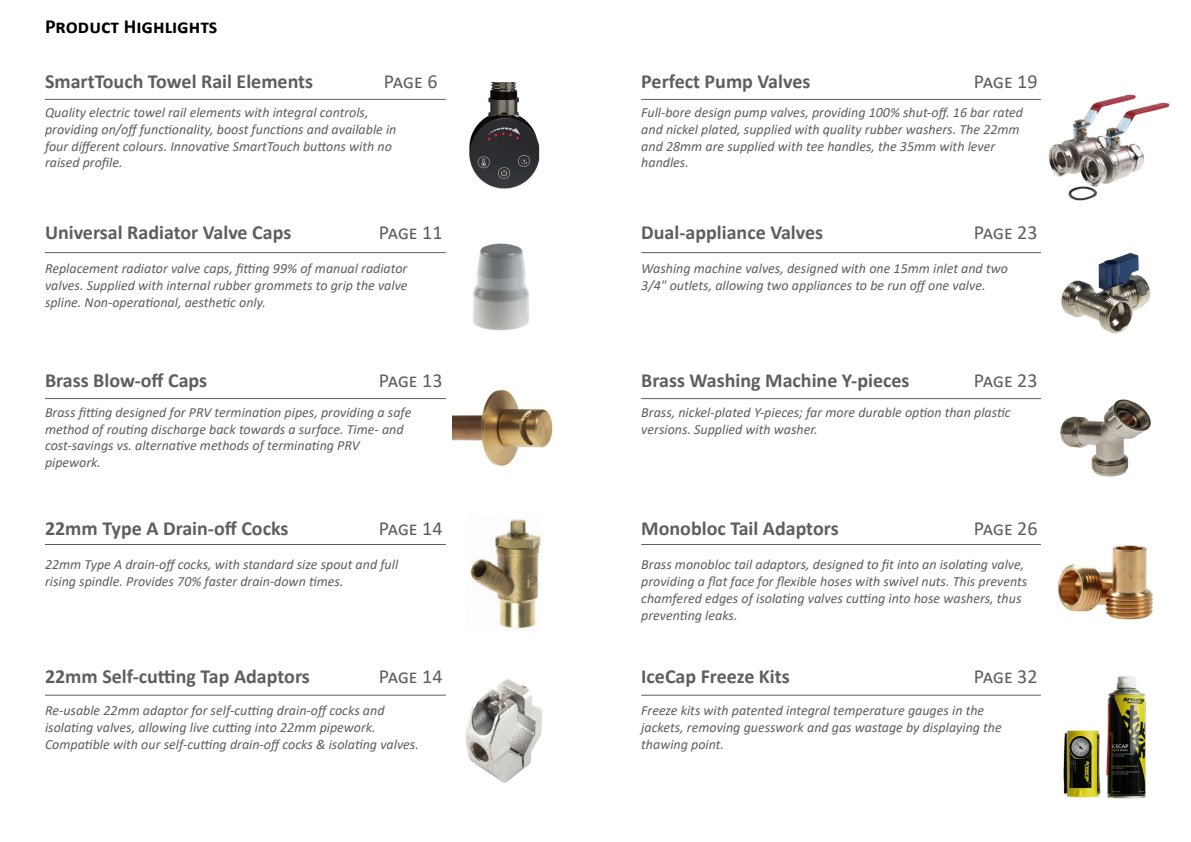
<style>
.page{position:relative;width:1191px;height:842px;background:#fff}
.page>*{position:absolute;margin:0;border:0;box-sizing:border-box;transform-origin:0 0}
.t1{font:700 20px "Calibri";color:#5f5e5e}
.t2{font:20px "Calibri";letter-spacing:-.055em;color:#5f5e5e}
.t3{font:700 20px "Calibri";color:#000}
.t4{font:italic 14px/16.8px "Calibri";color:#5f5e5e}
</style>
<div class="page">
<img style="left:469px;top:82px;width:71px;height:107px">
<img style="left:473px;top:243px;width:56px;height:88px">
<img style="left:452px;top:390px;width:101px;height:76px">
<img style="left:465px;top:679px;width:77px;height:104px">
<img style="left:470px;top:519px;width:71px;height:110px">
<img style="left:1036px;top:94px;width:134px;height:107px">
<img style="left:1060px;top:399px;width:91px;height:78px">
<img style="left:1061px;top:252px;width:90px;height:82px">
<img style="left:1057px;top:545px;width:96px;height:75px">
<img style="left:1063px;top:676px;width:83px;height:123px">
<hr style="left:45px;top:99px;width:401px;height:1px;background:#5f5e5e">
<hr style="left:45px;top:252px;width:401px;height:1px;background:#5f5e5e">
<hr style="left:45px;top:398px;width:401px;height:1px;background:#5f5e5e">
<hr style="left:45px;top:544px;width:401px;height:1px;background:#5f5e5e">
<hr style="left:45px;top:695px;width:401px;height:1px;background:#5f5e5e">
<hr style="left:641px;top:99px;width:399px;height:1px;background:#5f5e5e">
<hr style="left:641px;top:252px;width:399px;height:1px;background:#5f5e5e">
<hr style="left:641px;top:398px;width:399px;height:1px;background:#5f5e5e">
<hr style="left:641px;top:544px;width:399px;height:1px;background:#5f5e5e">
<hr style="left:641px;top:695px;width:399px;height:1px;background:#5f5e5e">
<h1 class="t3" style="left:45px;top:12px;width:174px">PRODUCT HIGHLIGHTS</h1>
<h1 class="t1" style="left:45px;top:67px;width:270px">SmartTouch Towel Rail Elements</h1>
<p class="t4" style="left:45px;top:103px;width:353px">Quality electric towel rail elements with integral controls, providing on/off functionality, boost functions and available in four different colours. Innovative SmartTouch buttons with no raised profile.</p>
<h1 class="t2" style="left:384px;top:67px;width:55px">PAGE 6</h1>
<h1 class="t1" style="left:641px;top:67px;width:171px">Perfect Pump Valves</h1>
<p class="t4" style="left:641px;top:103px;width:383px">Full-bore design pump valves, providing 100% shut-off. 16 bar rated and nickel plated, supplied with quality rubber washers. The 22mm and 28mm are supplied with tee handles, the 35mm with lever handles.</p>
<h1 class="t2" style="left:974px;top:67px;width:65px">PAGE 19</h1>
<h1 class="t1" style="left:45px;top:219px;width:248px">Universal Radiator Valve Caps</h1>
<p class="t4" style="left:45px;top:260px;width:364px;text-align:justify">Replacement radiator valve caps, fitting 99% of manual radiator valves. Supplied with internal rubber grommets to grip the valve spline. Non-operational, aesthetic only.</p>
<h1 class="t2" style="left:379px;top:219px;width:65px">PAGE 11</h1>
<h1 class="t1" style="left:641px;top:219px;width:183px">Dual-appliance Valves</h1>
<p class="t4" style="left:641px;top:260px;width:368px">Washing machine valves, designed with one 15mm inlet and two<br>3/4" outlets, allowing two appliances to be run off one valve.</p>
<h1 class="t2" style="left:974px;top:219px;width:65px">PAGE 23</h1>
<h1 class="t1" style="left:45px;top:366px;width:164px">Brass Blow-off Caps</h1>
<p class="t4" style="left:45px;top:403px;width:368px">Brass fitting designed for PRV termination pipes, providing a safe method of routing discharge back towards a surface. Time- and cost-savings vs. alternative methods of terminating PRV pipework.</p>
<h1 class="t2" style="left:379px;top:367px;width:65px">PAGE 13</h1>
<h1 class="t1" style="left:641px;top:366px;width:270px">Brass Washing Machine Y-pieces</h1>
<p class="t4" style="left:641px;top:403px;width:371px">Brass, nickel-plated Y-pieces; far more durable option than plastic versions. Supplied with washer.</p>
<h1 class="t2" style="left:974px;top:367px;width:65px">PAGE 23</h1>
<h1 class="t1" style="left:45px;top:514px;width:245px">22mm Type A Drain-off Cocks</h1>
<p class="t4" style="left:45px;top:556px;width:355px">22mm Type A drain-off cocks, with standard size spout and full rising spindle. Provides 70% faster drain-down times.</p>
<h1 class="t2" style="left:379px;top:514px;width:65px">PAGE 14</h1>
<h1 class="t1" style="left:641px;top:514px;width:199px">Monobloc Tail Adaptors</h1>
<p class="t4" style="left:641px;top:556px;width:387px">Brass monobloc tail adaptors, designed to fit into an isolating valve, providing a flat face for flexible hoses with swivel nuts. This prevents chamfered edges of isolating valves cutting into hose washers, thus preventing leaks.</p>
<h1 class="t2" style="left:974px;top:514px;width:65px">PAGE 26</h1>
<h1 class="t1" style="left:45px;top:662px;width:266px">22mm Self-cutting Tap Adaptors</h1>
<p class="t4" style="left:45px;top:701px;width:375px">Re-usable 22mm adaptor for self-cutting drain-off cocks and isolating valves, allowing live cutting into 22mm pipework.<br>Compatible with our self-cutting drain-off cocks &amp; isolating valves.</p>
<h1 class="t2" style="left:379px;top:662px;width:65px">PAGE 14</h1>
<h1 class="t1" style="left:641px;top:662px;width:150px">IceCap Freeze Kits</h1>
<p class="t4" style="left:641px;top:701px;width:362px">Freeze kits with patented integral temperature gauges in the jackets, removing guesswork and gas wastage by displaying the thawing point.</p>
<h1 class="t2" style="left:974px;top:662px;width:65px">PAGE 32</h1>
</div>
